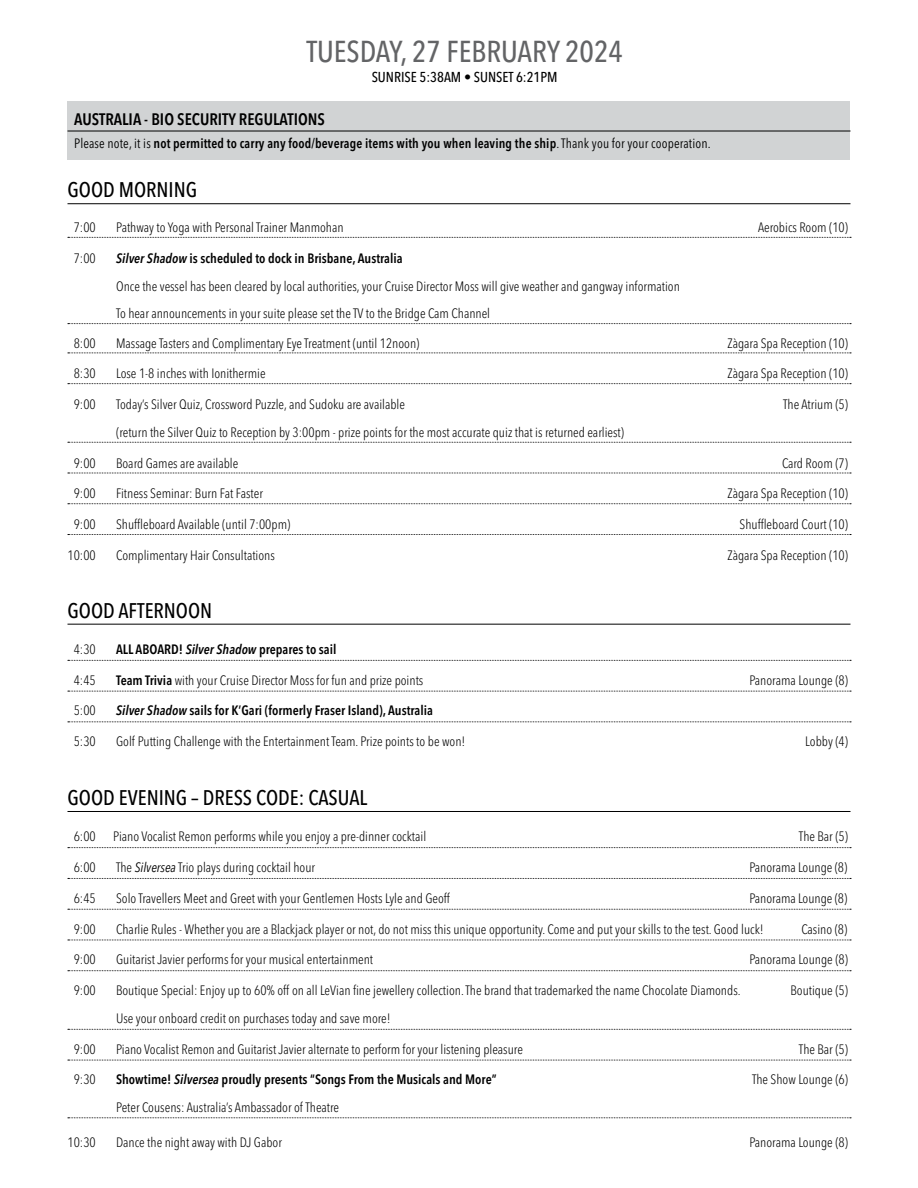
<style>
.page{position:relative;width:918px;height:1188px;background:#fff}
.page>*{position:absolute;margin:0;border:0;box-sizing:border-box;transform-origin:0 0}
.t1{font:500 condensed 30px "Avenir Next LT Pro";color:#636466}
.t2{font:500 condensed 21px "Avenir Next LT Pro";color:#000}
.t3{font:600 condensed 16.5px "Avenir Next LT Pro";color:#000}
.t4{font:500 condensed 14.25px "Avenir Next LT Pro";color:#000}
.t5{font:300 condensed 13.5px/27.8px "Avenir Next LT Pro";color:#000}
.t6{font:600 condensed 13.5px "Avenir Next LT Pro";color:#000}
.s1{font-weight:400}
.s2{font-weight:600;font-style:italic}
.s3{font-weight:600}
.s4{font-style:italic}
.s5{font-weight:400;font-style:italic}
</style>
<div class="page">
<hr style="left:68px;top:203px;width:782px;height:1px;background:#000">
<svg style="left:68px;top:237px;width:783px;height:1px"></svg>
<svg style="left:68px;top:323px;width:783px;height:1px"></svg>
<svg style="left:68px;top:353px;width:783px;height:1px"></svg>
<svg style="left:68px;top:383px;width:783px;height:1px"></svg>
<svg style="left:68px;top:442px;width:783px;height:1px"></svg>
<svg style="left:68px;top:473px;width:783px;height:1px"></svg>
<svg style="left:68px;top:503px;width:783px;height:1px"></svg>
<svg style="left:68px;top:534px;width:783px;height:1px"></svg>
<hr style="left:68px;top:624px;width:782px;height:1px;background:#000">
<svg style="left:68px;top:660px;width:783px;height:1px"></svg>
<svg style="left:68px;top:691px;width:783px;height:1px"></svg>
<svg style="left:68px;top:721px;width:783px;height:1px"></svg>
<hr style="left:68px;top:811px;width:782px;height:1px;background:#000">
<svg style="left:68px;top:847px;width:783px;height:1px"></svg>
<svg style="left:68px;top:878px;width:783px;height:1px"></svg>
<svg style="left:68px;top:909px;width:783px;height:1px"></svg>
<svg style="left:68px;top:940px;width:783px;height:1px"></svg>
<svg style="left:68px;top:970px;width:783px;height:1px"></svg>
<svg style="left:68px;top:1029px;width:783px;height:1px"></svg>
<svg style="left:68px;top:1060px;width:783px;height:1px"></svg>
<svg style="left:68px;top:1117px;width:783px;height:1px"></svg>
<div style="left:68px;top:101px;width:782px;height:58px;background:#d1d3d4"></div>
<hr style="left:68px;top:131px;width:782px;height:1px;background:#000">
<h1 class="t1" style="left:306px;top:33px;width:318px">TUESDAY, 27 FEBRUARY 2024</h1>
<p class="t4" style="left:372px;top:68px;width:188px">SUNRISE 5:38AM • SUNSET 6:21PM</p>
<p class="t3" style="left:74px;top:109px;width:252px">AUSTRALIA - BIO SECURITY REGULATIONS</p>
<p class="t6" style="left:74px;top:135px;width:638px"><span class="s1">Please note, it is</span> not permitted to carry any food/beverage items with you when leaving the ship<span class="s1">. Thank you for your cooperation.</span></p>
<h2 class="t2" style="left:68px;top:177px;width:131px">GOOD MORNING</h2>
<p class="t5" style="left:74px;top:213px;width:24px">7:00</p>
<p class="t5" style="left:116px;top:213px;width:229px">Pathway to Yoga with Personal Trainer Manmohan</p>
<p class="t5" style="left:758px;top:213px;width:92px">Aerobics Room (10)</p>
<p class="t5" style="left:74px;top:244px;width:24px">7:00</p>
<p class="t5" style="left:116px;top:244px;width:565px"><span class="s2">Silver Shadow</span> <span class="s3">is scheduled to dock in Brisbane, Australia<br></span>Once the vessel has been cleared by local authorities, your Cruise Director Moss will give weather and gangway information<br>To hear announcements in your suite please set the TV to the Bridge Cam Channel</p>
<p class="t5" style="left:74px;top:329px;width:24px">8:00</p>
<p class="t5" style="left:116px;top:329px;width:305px">Massage Tasters and Complimentary Eye Treatment (until 12noon)</p>
<p class="t5" style="left:728px;top:329px;width:122px">Zàgara Spa Reception (10)</p>
<p class="t5" style="left:74px;top:360px;width:24px">8:30</p>
<p class="t5" style="left:116px;top:360px;width:151px">Lose 1-8 inches with Ionithermie</p>
<p class="t5" style="left:728px;top:360px;width:122px">Zàgara Spa Reception (10)</p>
<p class="t5" style="left:74px;top:391px;width:24px">9:00</p>
<p class="t5" style="left:116px;top:391px;width:290px">Today’s Silver Quiz, Crossword Puzzle, and Sudoku are available</p>
<p class="t5" style="left:783px;top:391px;width:67px">The Atrium (5)</p>
<p class="t5" style="left:116px;top:418px;width:510px">(return the Silver Quiz to Reception by 3:00pm - prize points for the most accurate quiz that is returned earliest)</p>
<p class="t5" style="left:74px;top:449px;width:24px">9:00</p>
<p class="t5" style="left:116px;top:449px;width:124px">Board Games are available</p>
<p class="t5" style="left:782px;top:449px;width:68px">Card Room (7)</p>
<p class="t5" style="left:74px;top:480px;width:24px">9:00</p>
<p class="t5" style="left:116px;top:480px;width:148px">Fitness Seminar: Burn Fat Faster</p>
<p class="t5" style="left:728px;top:480px;width:122px">Zàgara Spa Reception (10)</p>
<p class="t5" style="left:74px;top:511px;width:24px">9:00</p>
<p class="t5" style="left:116px;top:511px;width:176px">Shuffleboard Available (until 7:00pm)</p>
<p class="t5" style="left:740px;top:511px;width:110px">Shuffleboard Court (10)</p>
<p class="t5" style="left:68px;top:541px;width:30px">10:00</p>
<p class="t5" style="left:116px;top:541px;width:160px">Complimentary Hair Consultations</p>
<p class="t5" style="left:728px;top:541px;width:122px">Zàgara Spa Reception (10)</p>
<h2 class="t2" style="left:68px;top:598px;width:146px">GOOD AFTERNOON</h2>
<p class="t5" style="left:74px;top:635px;width:24px">4:30</p>
<p class="t6" style="left:116px;top:641px;width:222px">ALL ABOARD! <span class="s4">Silver Shadow</span> prepares to sail</p>
<p class="t5" style="left:74px;top:666px;width:24px">4:45</p>
<p class="t5" style="left:116px;top:666px;width:309px"><span class="s3">Team Trivia</span> with your Cruise Director Moss for fun and prize points</p>
<p class="t5" style="left:749px;top:666px;width:100px">Panorama Lounge (8)</p>
<p class="t5" style="left:74px;top:697px;width:24px">5:00</p>
<p class="t6" style="left:116px;top:703px;width:319px"><span class="s4">Silver Shadow</span> sails for K’Gari (formerly Fraser Island), Australia</p>
<p class="t5" style="left:74px;top:728px;width:24px">5:30</p>
<p class="t5" style="left:116px;top:728px;width:351px">Golf Putting Challenge with the Entertainment Team. Prize points to be won!</p>
<p class="t5" style="left:805px;top:728px;width:44px">Lobby (4)</p>
<h2 class="t2" style="left:68px;top:785px;width:301px">GOOD EVENING – DRESS CODE: CASUAL</h2>
<p class="t5" style="left:74px;top:823px;width:24px">6:00</p>
<p class="t5" style="left:113px;top:823px;width:315px">Piano Vocalist Remon performs while you enjoy a pre-dinner cocktail</p>
<p class="t5" style="left:799px;top:823px;width:51px">The Bar (5)</p>
<p class="t5" style="left:74px;top:853px;width:24px">6:00</p>
<p class="t5" style="left:116px;top:853px;width:200px">The <span class="s5">Silversea</span> Trio plays during cocktail hour</p>
<p class="t5" style="left:749px;top:853px;width:100px">Panorama Lounge (8)</p>
<p class="t5" style="left:74px;top:884px;width:24px">6:45</p>
<p class="t5" style="left:116px;top:884px;width:335px">Solo Travellers Meet and Greet with your Gentlemen Hosts Lyle and Geoff</p>
<p class="t5" style="left:749px;top:884px;width:100px">Panorama Lounge (8)</p>
<p class="t5" style="left:74px;top:915px;width:24px">9:00</p>
<p class="t5" style="left:116px;top:915px;width:649px">Charlie Rules - Whether you are a Blackjack player or not, do not miss this unique opportunity. Come and put your skills to the test. Good luck!</p>
<p class="t5" style="left:801px;top:915px;width:48px">Casino (8)</p>
<p class="t5" style="left:74px;top:946px;width:24px">9:00</p>
<p class="t5" style="left:116px;top:946px;width:259px">Guitarist Javier performs for your musical entertainment</p>
<p class="t5" style="left:749px;top:946px;width:100px">Panorama Lounge (8)</p>
<p class="t5" style="left:74px;top:977px;width:24px">9:00</p>
<p class="t5" style="left:116px;top:977px;width:626px">Boutique Special: Enjoy up to 60% off on all LeVian fine jewellery collection. The brand that trademarked the name Chocolate Diamonds.</p>
<p class="t5" style="left:790px;top:977px;width:59px">Boutique (5)</p>
<p class="t5" style="left:116px;top:1004px;width:276px">Use your onboard credit on purchases today and save more!</p>
<p class="t5" style="left:74px;top:1035px;width:24px">9:00</p>
<p class="t5" style="left:116px;top:1035px;width:408px">Piano Vocalist Remon and Guitarist Javier alternate to perform for your listening pleasure</p>
<p class="t5" style="left:799px;top:1035px;width:51px">The Bar (5)</p>
<p class="t5" style="left:74px;top:1066px;width:24px">9:30</p>
<p class="t6" style="left:116px;top:1071px;width:382px">Showtime! <span class="s4">Silversea</span> proudly presents “Songs From the Musicals and More”</p>
<p class="t5" style="left:752px;top:1066px;width:98px">The Show Lounge (6)</p>
<p class="t5" style="left:116px;top:1094px;width:225px">Peter Cousens: Australia’s Ambassador of Theatre</p>
<p class="t5" style="left:68px;top:1129px;width:30px">10:30</p>
<p class="t5" style="left:116px;top:1129px;width:167px">Dance the night away with DJ Gabor</p>
<p class="t5" style="left:749px;top:1129px;width:100px">Panorama Lounge (8)</p>
</div>
